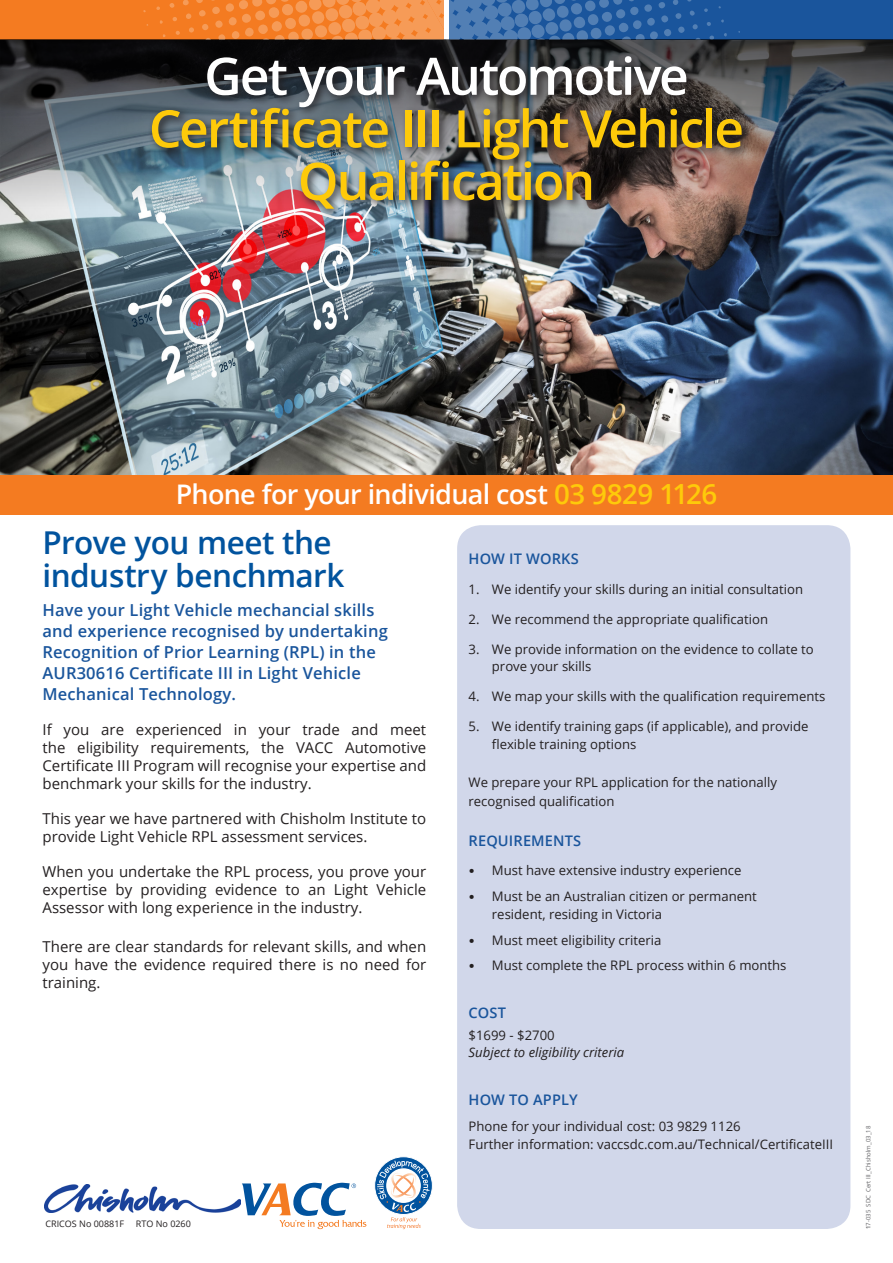
<style>
.page{position:relative;width:893px;height:1263px;background:#fff}
.page>*{position:absolute;margin:0;border:0;box-sizing:border-box;transform-origin:0 0}
.t1{font:600 51.6px/52.5px "Open Sans";letter-spacing:-.04em;color:#feca0a;text-align:center}
.t2{font:600 31.5px/33px "Open Sans";letter-spacing:-.015em;color:#01539e}
.t3{font:600 27px "Open Sans";letter-spacing:-.025em;color:#fff}
.t4{font:600 16.5px/21px "Open Sans";letter-spacing:.01em;color:#1a559c}
.t5{font:15px/18px "Open Sans";color:#231f20;text-align:justify}
.t6{font:600 14.55px "Open Sans";letter-spacing:.01em;color:#1a559c}
.Body{font:13.2px/17.5px "Open Sans";color:#231f20}
.t7{font:italic 13.2px "Open Sans";color:#231f20}
.t8{font:9px "Open Sans";color:#231f20}
.t9{font:6px "Open Sans";color:#636366}
.s1{color:#fff}
.s2{font-size:27.75px;color:#feca0a}
.s3{font-family:"Calibri"}
.s4{font-weight:600}
</style>
<div class="page">
<div style="left:457px;top:525px;width:393px;height:704px;background:#d1d7ea;border-radius:24px"></div>
<img style="left:0;top:208px;width:893px;height:267px">
<svg style="left:0;top:40px;width:893px;height:168px;background:#46525d"></svg>
<div style="left:147px;top:51px;width:606px;height:169px;background:#231f20;opacity:.9"></div>
<div style="left:0;top:475px;width:893px;height:39px;background:#f47b21"></div>
<svg style="left:375px;top:1157px;width:57px;height:57px"></svg>
<div style="left:374px;top:1156px;width:59px;height:59px;border:1px solid #fff;border-radius:50%"></div>
<svg style="left:377px;top:1160px;width:53px;height:69px"></svg>
<svg style="left:242px;top:1183px;width:124px;height:46px"></svg>
<img style="left:45px;top:1184px;width:195px;height:29px">
<div style="left:0;top:0;width:443px;height:40px;background:#f47b21"></div>
<div style="left:450px;top:0;width:443px;height:40px;background:#1a559c"></div>
<svg style="left:156px;top:0;width:571px;height:40px"></svg>
<p class="t1" style="left:149px;top:49px;width:597px"><span class="s1">Get your Automotive<br></span>Certificate III Light Vehicle<br>Qualification</p>
<p class="t3" style="left:176px;top:476px;width:543px">Phone for your individual cost <span class="s2">03 9829 1126</span></p>
<p class="t2" style="left:43px;top:525px;width:303px">Prove you meet the industry benchmark</p>
<p class="t4" style="left:43px;top:599px;width:347px">Have your Light Vehicle mechancial skills and experience recognised by undertaking Recognition of Prior Learning (RPL) in the AUR30616 Certificate III in Light Vehicle Mechanical Technology.</p>
<p class="t5" style="left:43px;top:720px;width:385px">If you are experienced in your trade and meet the eligibility requirements, the VACC Automotive Certificate III Program will recognise your expertise and benchmark your skills for the industry.</p>
<p class="t5" style="left:43px;top:809px;width:385px">This year we have partnered with Chisholm Institute to provide Light Vehicle RPL assessment services.</p>
<p class="t5" style="left:43px;top:862px;width:385px">When you undertake the RPL process, you prove your expertise by providing evidence to an Light Vehicle Assessor with long experience in the industry.</p>
<p class="t5" style="left:43px;top:937px;width:385px">There are clear standards for relevant skills, and when you have the evidence required there is no need for training.</p>
<p class="t6" style="left:469px;top:549px;width:112px">HOW IT WORKS</p>
<p class="Body" style="left:469px;top:580px;width:336px">1. We identify your skills during an initial consultation</p>
<p class="Body" style="left:469px;top:610px;width:301px">2. We recommend the appropriate qualification</p>
<p class="Body" style="left:492px;top:640px;width:323px;text-indent:-23px">3. We provide information on the evidence to collate to prove your skills</p>
<p class="Body" style="left:469px;top:687px;width:358px">4. We map your skills with the qualification requirements</p>
<p class="Body" style="left:492px;top:717px;width:318px;text-indent:-23px">5. We identify training gaps (if applicable), and provide flexible training options</p>
<p class="Body" style="left:469px;top:772px;width:310px;line-height:18.9px">We prepare your RPL application for the nationally recognised qualification</p>
<p class="t6" style="left:469px;top:830px;width:114px">REQUIREMENTS</p>
<p class="Body" style="left:469px;top:861px;width:274px"><span class="s3">•</span> Must have extensive industry experience</p>
<p class="Body" style="left:492px;top:887px;width:266px;text-indent:-23px"><span class="s3">•</span> Must be an Australian citizen or permanent resident, residing in Victoria</p>
<p class="Body" style="left:469px;top:931px;width:194px"><span class="s3">•</span> Must meet eligibility criteria</p>
<p class="Body" style="left:469px;top:956px;width:319px"><span class="s3">•</span> Must complete the RPL process within 6 months</p>
<p class="t6" style="left:469px;top:1003px;width:39px">COST</p>
<p class="Body" style="left:469px;top:1026px;width:88px">$1699 - $2700</p>
<p class="t7" style="left:469px;top:1043px;width:157px">Subject to eligibility criteria</p>
<p class="t6" style="left:469px;top:1090px;width:111px">HOW TO APPLY</p>
<p class="Body" style="left:469px;top:1117px;width:366px">Phone for your individual cost: 03 9829 1126<br>Further information: vaccsdc.com.au/Technical/CertificateIII</p>
<p class="t8" style="left:46px;top:1217px;width:80px">CRICOS No 00881F</p>
<p class="t8" style="left:136px;top:1217px;width:57px">RTO No 0260</p>
<p class="t9" style="left:864px;top:1229px;width:105px;rotate:-90deg"><span class="s4">1</span>7-035 SDC Cert III_Chisholm_03_18</p>
</div>
